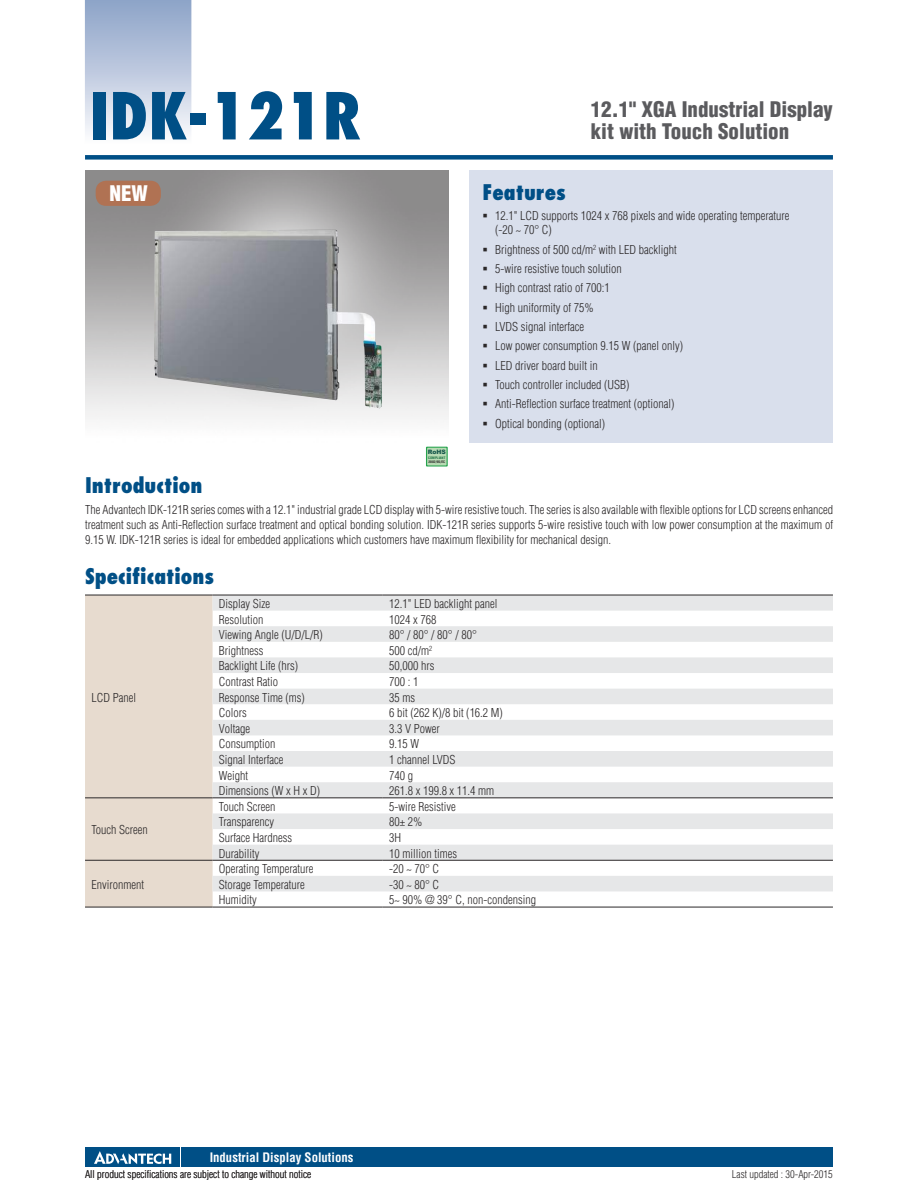
<style>
.page{position:relative;width:918px;height:1188px;background:#fff}
.page>*{position:absolute;margin:0;border:0;box-sizing:border-box;transform-origin:0 0}
.t1{font:800 condensed 63px "Futura";color:#004f86}
.t2{font:900 condensed 21px/22.5px "Helvetica";color:#5b5b5e}
.t3{font:800 condensed 21px "Futura";color:#004f86}
.t4{font:900 condensed 21px "Helvetica";color:#fff}
.t5{font:700 condensed 12.75px "Helvetica";color:#fff}
.t6{font:300 condensed 12px/19.4px "Helvetica";color:#2b2829}
.t7{font:300 condensed 10.5px "Helvetica";color:#2b2829}
.t8{font:900 6px "Arial";color:#17584c}
.t9{font:700 condensed 3.3px "Helvetica";color:#2b2829;scale:1.11 1}
.t10{font:700 condensed 3.3px "Helvetica";color:#156c3e;scale:1.05 1}
</style>
<div class="page">
<div style="left:85px;top:155px;width:748px;height:5px;background:#004f86"></div>
<div style="left:182px;top:1147px;width:651px;height:20px;background:#004f86"></div>
<div style="left:85px;top:1147px;width:95px;height:20px;background:#004f86"></div>
<svg style="left:94px;top:1151px;width:77px;height:13px"></svg>
<div style="left:470px;top:170px;width:363px;height:272px;background:#d9dfec"></div>
<img style="left:85px;top:170px;width:363px;height:250px">
<div style="left:85px;top:596px;width:128px;height:311px;background:#e7dbcf"></div>
<svg style="left:213px;top:596px;width:620px;height:295px;fill:#e6e7e8"></svg>
<hr style="left:213px;top:907px;width:170px;height:1px;background:#2b2829">
<hr style="left:383px;top:907px;width:450px;height:1px;background:#2b2829">
<hr style="left:85px;top:907px;width:128px;height:1px;background:#2b2829">
<hr style="left:85px;top:797px;width:128px;height:1px;background:#2b2829">
<hr style="left:85px;top:860px;width:128px;height:1px;background:#2b2829">
<hr style="left:213px;top:797px;width:170px;height:1px;background:#2b2829">
<hr style="left:383px;top:797px;width:450px;height:1px;background:#2b2829">
<hr style="left:213px;top:860px;width:170px;height:1px;background:#2b2829">
<hr style="left:383px;top:860px;width:450px;height:1px;background:#2b2829">
<hr style="left:85px;top:595px;width:128px;height:1px;background:#2b2829">
<hr style="left:213px;top:595px;width:170px;height:1px;background:#2b2829">
<hr style="left:383px;top:595px;width:450px;height:1px;background:#2b2829">
<svg style="left:426px;top:447px;width:22px;height:20px"></svg>
<div style="left:427px;top:448px;width:20px;height:17px;background:#b8dbb4"></div>
<div style="left:96px;top:181px;width:65px;height:25px;background:#b07253;border-radius:10px"></div>
<img style="left:154px;top:230px;width:228px;height:179px">
<h1 class="t1" style="left:89px;top:89px;width:273px">IDK-121R</h1>
<h2 class="t2" style="left:591px;top:100px;width:244px">12.1" XGA Industrial Display kit with Touch Solution</h2>
<h2 class="t4" style="left:109px;top:185px;width:40px">NEW</h2>
<p class="t8" style="left:428px;top:449px;width:19px">RoHS</p>
<p class="t10" style="left:428px;top:456px;width:18px">COMPLIANT</p>
<p class="t9" style="left:428px;top:461px;width:17px">2002/95/EC</p>
<h2 class="t3" style="left:482px;top:180px;width:85px">Features</h2>
<p class="t6" style="left:495px;top:209px;width:296px;line-height:14.2px">12.1" LCD supports 1024 x 768 pixels and wide operating temperature (-20 ~ 70° C)</p>
<p class="t6" style="left:495px;top:240px;width:189px">Brightness of 500 cd/m<sup>2</sup> with LED backlight<br>5-wire resistive touch solution<br>High contrast ratio of 700:1<br>High uniformity of 75%<br>LVDS signal interface<br>Low power consumption 9.15 W (panel only)<br>LED driver board built in<br>Touch controller included (USB)<br>Anti-Reflection surface treatment (optional)<br>Optical bonding (optional)</p>
<h2 class="t3" style="left:85px;top:476px;width:119px">Introduction</h2>
<p class="t6" style="left:85px;top:504px;width:750px;line-height:15px;text-align:justify">The Advantech IDK-121R series comes with a 12.1" industrial grade LCD display with 5-wire resistive touch. The series is also available with flexible options for LCD screens enhanced treatment such as Anti-Reflection surface treatment and optical bonding solution. IDK-121R series supports 5-wire resistive touch with low power consumption at the maximum of 9.15 W. IDK-121R series is ideal for embedded applications which customers have maximum flexibility for mechanical design.</p>
<h2 class="t3" style="left:85px;top:567px;width:131px">Specifications</h2>
<p class="t6" style="left:91px;top:689px;width:46px">LCD Panel</p>
<p class="t6" style="left:91px;top:821px;width:58px">Touch Screen</p>
<p class="t6" style="left:91px;top:876px;width:54px">Environment</p>
<p class="t6" style="left:219px;top:595px;width:53px">Display Size</p>
<p class="t6" style="left:389px;top:595px;width:110px">12.1" LED backlight panel</p>
<p class="t6" style="left:219px;top:611px;width:46px">Resolution</p>
<p class="t6" style="left:389px;top:611px;width:49px">1024 x 768</p>
<p class="t6" style="left:219px;top:626px;width:105px">Viewing Angle (U/D/L/R)</p>
<p class="t6" style="left:389px;top:626px;width:89px">80° / 80° / 80° / 80°</p>
<p class="t6" style="left:219px;top:642px;width:46px">Brightness</p>
<p class="t6" style="left:389px;top:642px;width:45px">500 cd/m<sup>2</sup></p>
<p class="t6" style="left:219px;top:657px;width:81px">Backlight Life (hrs)</p>
<p class="t6" style="left:389px;top:657px;width:47px">50,000 hrs</p>
<p class="t6" style="left:219px;top:673px;width:61px">Contrast Ratio</p>
<p class="t6" style="left:389px;top:673px;width:31px">700 : 1</p>
<p class="t6" style="left:219px;top:689px;width:87px">Response Time (ms)</p>
<p class="t6" style="left:389px;top:689px;width:27px">35 ms</p>
<p class="t6" style="left:219px;top:704px;width:29px">Colors</p>
<p class="t6" style="left:389px;top:704px;width:115px">6 bit (262 K)/8 bit (16.2 M)</p>
<p class="t6" style="left:219px;top:720px;width:33px">Voltage</p>
<p class="t6" style="left:389px;top:720px;width:52px">3.3 V Power</p>
<p class="t6" style="left:219px;top:735px;width:58px">Consumption</p>
<p class="t6" style="left:389px;top:735px;width:31px">9.15 W</p>
<p class="t6" style="left:219px;top:751px;width:66px">Signal Interface</p>
<p class="t6" style="left:389px;top:751px;width:68px">1 channel LVDS</p>
<p class="t6" style="left:219px;top:767px;width:31px">Weight</p>
<p class="t6" style="left:389px;top:767px;width:25px">740 g</p>
<p class="t6" style="left:219px;top:782px;width:103px">Dimensions (W x H x D)</p>
<p class="t6" style="left:389px;top:782px;width:107px">261.8 x 199.8 x 11.4 mm</p>
<p class="t6" style="left:219px;top:798px;width:58px">Touch Screen</p>
<p class="t6" style="left:389px;top:798px;width:68px">5-wire Resistive</p>
<p class="t6" style="left:219px;top:813px;width:57px">Transparency</p>
<p class="t6" style="left:389px;top:813px;width:35px">80± 2%</p>
<p class="t6" style="left:219px;top:829px;width:75px">Surface Hardness</p>
<p class="t6" style="left:389px;top:829px;width:13px">3H</p>
<p class="t6" style="left:219px;top:845px;width:42px">Durability</p>
<p class="t6" style="left:389px;top:845px;width:69px">10 million times</p>
<p class="t6" style="left:219px;top:860px;width:96px">Operating Temperature</p>
<p class="t6" style="left:389px;top:860px;width:52px">-20 ~ 70° C</p>
<p class="t6" style="left:219px;top:876px;width:87px">Storage Temperature</p>
<p class="t6" style="left:389px;top:876px;width:52px">-30 ~ 80° C</p>
<p class="t6" style="left:219px;top:891px;width:39px">Humidity</p>
<p class="t6" style="left:389px;top:891px;width:148px">5~ 90% @ 39° C, non-condensing</p>
<p class="t5" style="left:210px;top:1152px;width:145px">Industrial Display Solutions</p>
<p class="t7" style="left:85px;top:1170px;width:228px">All product specifications are subject to change without notice</p>
<p class="t7" style="left:732px;top:1170px;width:103px">Last updated : 30-Apr-2015</p>
</div>
